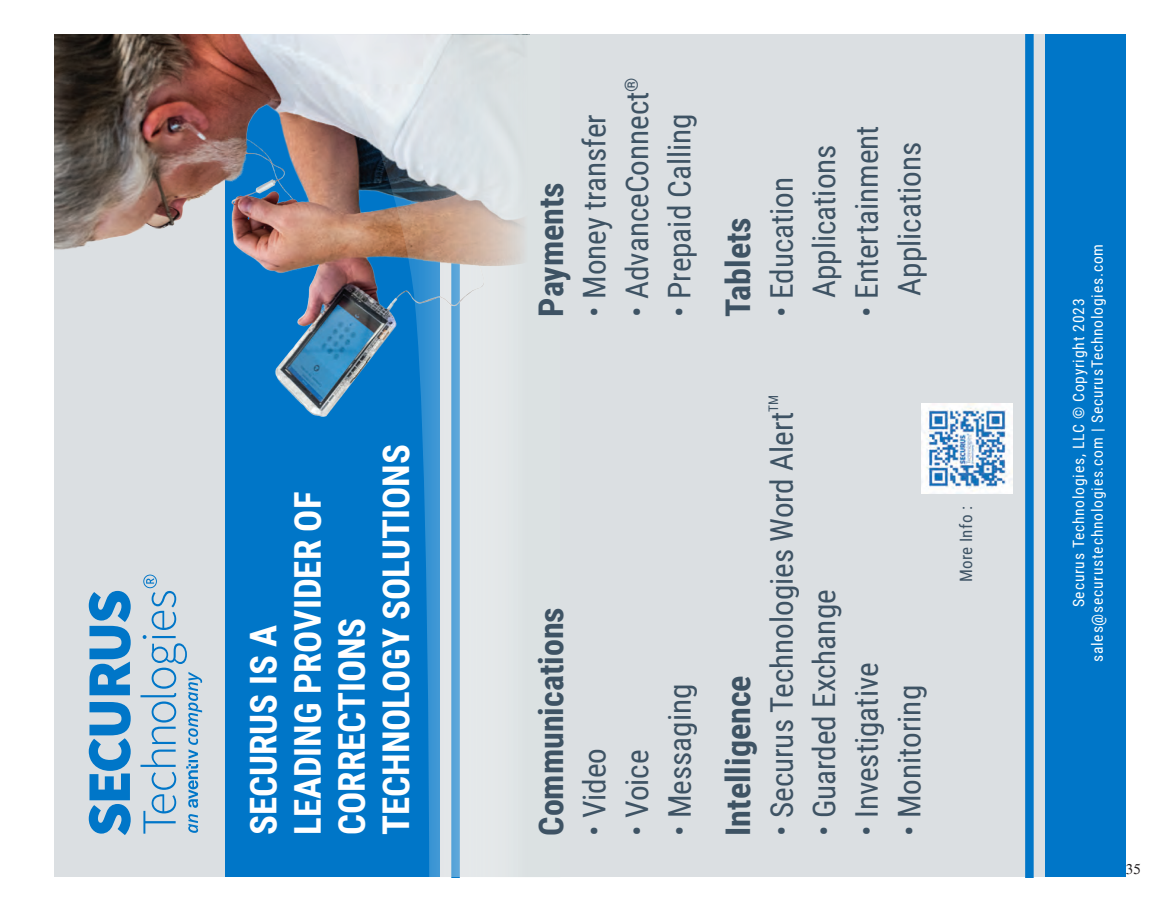
<style>
.page{position:relative;width:1175px;height:905px;background:#fff}
.page>*{position:absolute;margin:0;border:0;box-sizing:border-box;transform-origin:0 0}
.t1{font:700 36.9px/44.2px "Roboto Condensed";color:#fff}
.t2{font:700 34.05px "Roboto Condensed";color:#3e5364}
.t3{font:31.2px/42.6px "Roboto Condensed";color:#3e5364}
.t4{font:16.95px "Roboto Condensed";letter-spacing:.02em;color:#3e5364}
.t5{font:15.6px/18.8px "Roboto Condensed";letter-spacing:.05em;color:#fff;text-align:center}
.t6{font:15px "Times";color:#231f20}
.t7{font:13.2px "Roboto Condensed";color:#3e5364}
</style>
<div class="page">
<div style="left:54px;top:35px;width:1071px;height:842px;background:#dbdfe2"></div>
<div style="left:225px;top:35px;width:214px;height:842px;background:#0076c8"></div>
<div style="left:1045px;top:35px;width:80px;height:842px;background:#0076c8"></div>
<div style="left:1025px;top:35px;width:8px;height:842px;background:#0076c8"></div>
<img style="left:54px;top:35px;width:280px;height:382px">
<svg style="left:334px;top:35px;width:190px;height:842px"></svg>
<img style="left:921px;top:403px;width:91px;height:90px">
<svg style="left:89px;top:574px;width:113px;height:261px"></svg>
<p class="t1" style="left:240px;top:835px;width:392px;rotate:-90deg">SECURUS IS A<br>LEADING PROVIDER OF<br>CORRECTIONS<br>TECHNOLOGY SOLUTIONS</p>
<p class="t2" style="left:527px;top:316px;width:136px;rotate:-90deg">Payments</p>
<p class="t3" style="left:572px;top:316px;width:204px;rotate:-90deg">• Money transfer</p>
<p class="t3" style="left:614px;top:316px;width:241px;rotate:-90deg">• AdvanceConnect<sup>®</sup></p>
<p class="t3" style="left:657px;top:316px;width:205px;rotate:-90deg">• Prepaid Calling</p>
<p class="t2" style="left:714px;top:316px;width:101px;rotate:-90deg">Tablets</p>
<p class="t3" style="left:759px;top:298px;width:155px;text-indent:-18px;rotate:-90deg">• Education<br>Applications</p>
<p class="t3" style="left:844px;top:316px;width:192px;text-align:center;rotate:-90deg">• Entertainment<br>Applications</p>
<p class="t2" style="left:527px;top:835px;width:230px;rotate:-90deg">Communications</p>
<p class="t3" style="left:572px;top:835px;width:89px;rotate:-90deg">• Video</p>
<p class="t3" style="left:614px;top:835px;width:88px;rotate:-90deg">• Voice</p>
<p class="t3" style="left:657px;top:835px;width:154px;rotate:-90deg">• Messaging</p>
<p class="t2" style="left:714px;top:835px;width:162px;rotate:-90deg">Intelligence</p>
<p class="t7" style="left:764px;top:412px;width:18px;rotate:-90deg">TM</p>
<p class="t3" style="left:759px;top:835px;width:425px;rotate:-90deg">• Securus Technologies Word Alert</p>
<p class="t3" style="left:801px;top:835px;width:248px;rotate:-90deg">• Guarded Exchange</p>
<p class="t3" style="left:844px;top:835px;width:175px;rotate:-90deg">• Investigative</p>
<p class="t3" style="left:886px;top:835px;width:152px;rotate:-90deg">• Monitoring</p>
<p class="t4" style="left:954px;top:582px;width:77px;rotate:-90deg">More Info :</p>
<p class="t5" style="left:1068px;top:662px;width:419px;rotate:-90deg">Securus Technologies, LLC © Copyright 2023 sales@securustechnologies.com | SecurusTechnologies.com</p>
<p class="t6" style="left:1125px;top:860px;width:16px">35</p>
</div>
